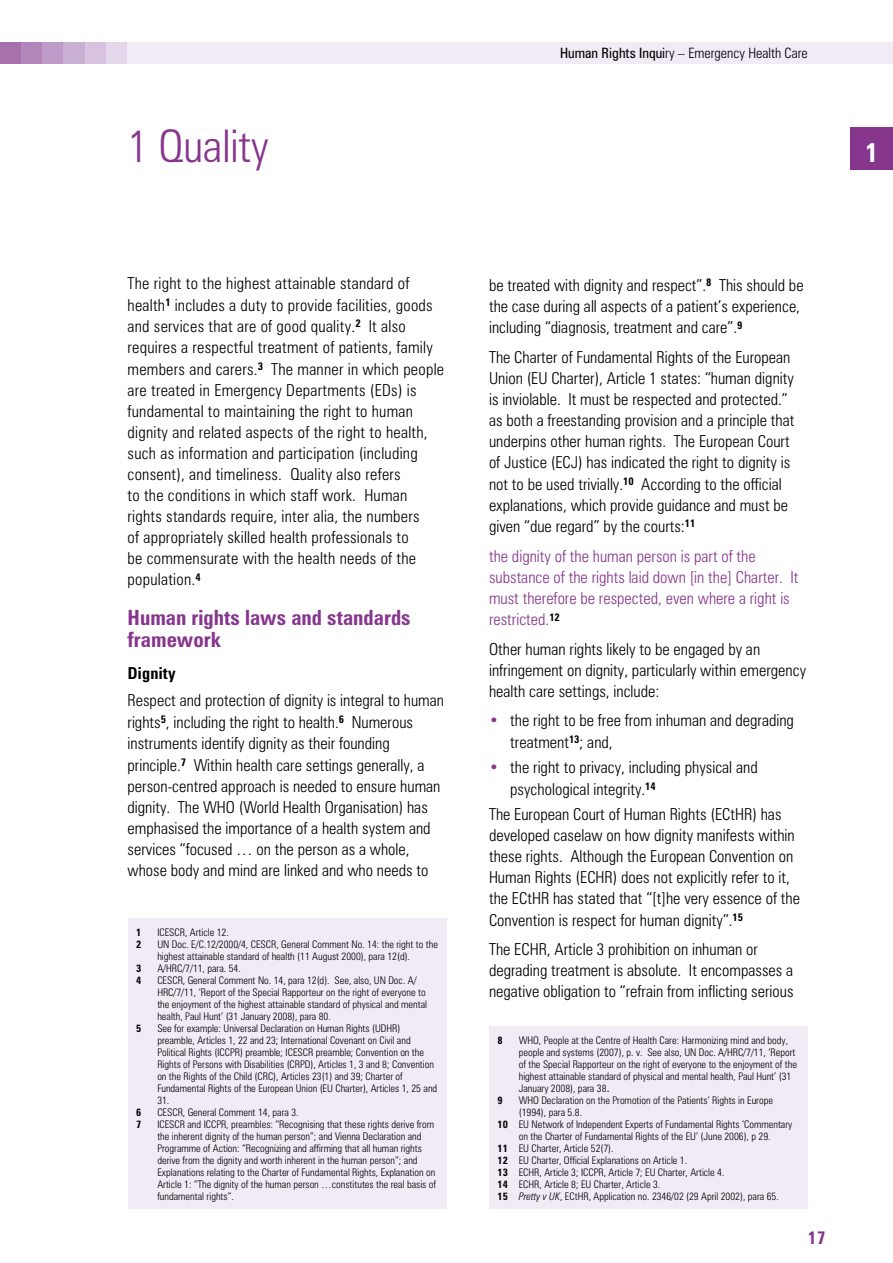
<style>
.page{position:relative;width:893px;height:1263px;background:#fff}
.page>*{position:absolute;margin:0;border:0;box-sizing:border-box;transform-origin:0 0}
._1__Chapter_Heading{font:300 condensed 45px "Zurich BT";color:#86368c}
.MAIN_Body_copy{font:700 condensed 27px "Zurich BT";color:#fff}
._2__Sub_heading{font:700 condensed 21px/22.5px "Zurich BT";color:#86368c}
.MAIN_Body_copy-2{font:700 condensed 18px "Zurich BT";color:#86368c}
.MAIN_Body_copy-3{font:300 condensed 16.5px/21.1px "Zurich BT";color:#000}
.Quote_purple{font:300 condensed 16.5px/21.1px "Zurich BT";color:#86368c}
._3__Sub_head_black{font:700 condensed 16.5px "Zurich BT";letter-spacing:.015em;color:#000}
.Running_Head{font:300 condensed 14.25px "Zurich BT";color:#000}
.Footnote_1{font:300 condensed 10.5px/12px "Zurich BT";color:#000}
.Footnote_1-2{font:700 condensed 10.5px "Zurich BT";color:#000}
.s1{font-weight:400}
.s2{color:#86368c}
.s3{font-size:15px}
.s4{font-weight:700}
.s5{font-style:italic}
</style>
<div class="page">
<div style="left:0;top:43px;width:21px;height:21px;background:#a771ae"></div>
<div style="left:21px;top:43px;width:22px;height:21px;background:#b286bb"></div>
<div style="left:43px;top:43px;width:21px;height:21px;background:#be9bc8"></div>
<div style="left:64px;top:43px;width:21px;height:21px;background:#caafd4"></div>
<div style="left:85px;top:43px;width:21px;height:21px;background:#d7c3e0"></div>
<div style="left:106px;top:43px;width:22px;height:21px;background:#e4d7eb"></div>
<div style="left:128px;top:43px;width:765px;height:21px;background:#f1ebf6"></div>
<div style="left:128px;top:919px;width:318px;height:290px;background:#f1ebf6"></div>
<div style="left:489px;top:1026px;width:319px;height:183px;background:#f1ebf6"></div>
<div style="left:850px;top:128px;width:43px;height:42px;background:#86368c"></div>
<p class="_1__Chapter_Heading" style="left:128px;top:119px;width:143px">1 Quality</p>
<p class="MAIN_Body_copy-3" style="left:128px;top:272px;width:318px">The right to the highest attainable standard of health<sup>1</sup> includes a duty to provide facilities, goods and services that are of good quality.<sup>2</sup> It also requires a respectful treatment of patients, family members and carers.<sup>3</sup> The manner in which people are treated in Emergency Departments (EDs) is fundamental to maintaining the right to human dignity and related aspects of the right to health, such as information and participation (including consent), and timeliness. Quality also refers<br>to the conditions in which staff work. Human rights standards require, inter alia, the numbers<br>of appropriately skilled health professionals to<br>be commensurate with the health needs of the population.<sup>4</sup></p>
<p class="_2__Sub_heading" style="left:128px;top:606px;width:285px">Human rights laws and standards framework</p>
<p class="_3__Sub_head_black" style="left:128px;top:663px;width:50px">Dignity</p>
<p class="MAIN_Body_copy-3" style="left:128px;top:690px;width:318px">Respect and protection of dignity is integral to human rights<sup>5</sup>, including the right to health.<sup>6</sup> Numerous instruments identify dignity as their founding principle.<sup>7</sup> Within health care settings generally, a person-centred approach is needed to ensure human dignity. The WHO (World Health Organisation) has emphasised the importance of a health system and services “focused … on the person as a whole, whose body and mind are linked and who needs to</p>
<p class="Footnote_1-2" style="left:136px;top:926px;width:7px">1</p>
<p class="Footnote_1" style="left:157px;top:927px;width:73px">ICESCR, Article 12.</p>
<p class="Footnote_1-2" style="left:136px;top:938px;width:7px">2</p>
<p class="Footnote_1" style="left:157px;top:939px;width:282px">UN Doc. E/C.12/2000/4, CESCR, General Comment No. 14: the right to the highest attainable standard of health (11 August 2000), para 12(d).</p>
<p class="Footnote_1-2" style="left:136px;top:962px;width:7px">3</p>
<p class="Footnote_1" style="left:157px;top:963px;width:85px">A/HRC/7/11, para. 54.</p>
<p class="Footnote_1-2" style="left:136px;top:974px;width:7px">4</p>
<p class="Footnote_1" style="left:157px;top:975px;width:271px">CESCR, General Comment No. 14, para 12(d). See, also, UN Doc. A/ HRC/7/11, ‘Report of the Special Rapporteur on the right of everyone to the enjoyment of the highest attainable standard of physical and mental health, Paul Hunt’ (31 January 2008), para 80.</p>
<p class="Footnote_1-2" style="left:136px;top:1022px;width:7px">5</p>
<p class="Footnote_1" style="left:157px;top:1023px;width:281px">See for example: Universal Declaration on Human Rights (UDHR) preamble, Articles 1, 22 and 23; International Covenant on Civil and Political Rights (ICCPR) preamble; ICESCR preamble; Convention on the Rights of Persons with Disabilities (CRPD), Articles 1, 3 and 8; Convention on the Rights of the Child (CRC), Articles 23(1) and 39; Charter of Fundamental Rights of the European Union (EU Charter), Articles 1, 25 and 31.</p>
<p class="Footnote_1-2" style="left:136px;top:1106px;width:7px">6</p>
<p class="Footnote_1" style="left:157px;top:1107px;width:143px">CESCR, General Comment 14, para 3.</p>
<p class="Footnote_1-2" style="left:136px;top:1118px;width:7px">7</p>
<p class="Footnote_1" style="left:157px;top:1119px;width:280px">ICESCR and ICCPR, preambles: “Recognising that these rights derive from the inherent dignity of the human person”; and Vienna Declaration and Programme of Action: “Recognizing and affirming that all human rights derive from the dignity and worth inherent in the human person”; and Explanations relating to the Charter of Fundamental Rights, Explanation on Article 1: “The dignity of the human person …constitutes the real basis of fundamental rights”.</p>
<p class="Running_Head" style="left:560px;top:44px;width:249px"><span class="s1">Human Rights Inqui</span>ry – Emergency Health Care</p>
<p class="MAIN_Body_copy" style="left:865px;top:136px;width:15px">1</p>
<p class="MAIN_Body_copy-3" style="left:489px;top:274px;width:316px">be treated with dignity and respect”.<sup>8</sup> This should be the case during all aspects of a patient’s experience, including “diagnosis, treatment and care”.<sup>9</sup></p>
<p class="MAIN_Body_copy-3" style="left:489px;top:346px;width:307px">The Charter of Fundamental Rights of the European Union (EU Charter), Article 1 states: “human dignity is inviolable. It must be respected and protected.” as both a freestanding provision and a principle that underpins other human rights. The European Court of Justice (ECJ) has indicated the right to dignity is not to be used trivially.<sup>10</sup> According to the official explanations, which provide guidance and must be given “due regard” by the courts:<sup>11</sup></p>
<p class="Quote_purple" style="left:489px;top:545px;width:311px">the dignity of the human person is part of the substance of the rights laid down [in the] Charter. It must therefore be respected, even where a right is restricted.<sup>12</sup></p>
<p class="MAIN_Body_copy-3" style="left:489px;top:638px;width:319px">Other human rights likely to be engaged by an infringement on dignity, particularly within emergency health care settings, include:</p>
<p class="MAIN_Body_copy-3" style="left:510px;top:709px;width:285px;line-height:21.6px;text-indent:-21px"><span class="s2">•</span> the right to be free from inhuman and degrading treatment<sup>13</sup>; and,</p>
<p class="MAIN_Body_copy-3" style="left:510px;top:756px;width:249px;line-height:21.6px;text-indent:-21px"><span class="s2">•</span> the right to privacy, including physical and psychological integrity.<sup>14</sup></p>
<p class="MAIN_Body_copy-3" style="left:489px;top:803px;width:312px">The European Court of Human Rights (ECtHR) has developed caselaw on how dignity manifests within these rights. Although the European Convention on Human Rights (ECHR) does not explicitly refer to it, the ECtHR has stated that “[t]he very essence of the Convention is respect for human dignity”.<sup>15</sup></p>
<p class="MAIN_Body_copy-3" style="left:489px;top:939px;width:306px">The ECHR, Article 3 prohibition on inhuman or degrading treatment is absolute. It encompasses a negative obligation to “refrain from inflicting serious</p>
<p class="Footnote_1-2" style="left:497px;top:1034px;width:7px">8</p>
<p class="Footnote_1" style="left:519px;top:1035px;width:280px">WHO, People at the Centre of Health Care: Harmonizing mind and body, people and systems (2007), p. v. See also, UN Doc. A/HRC/7/11, ‘Report of the Special Rapporteur on the right of everyone to the enjoyment of the highest attainable standard of physical and mental health, Paul Hunt’ (31<br>January 2008), para 38<span class="s3">.</span></p>
<p class="Footnote_1-2" style="left:497px;top:1094px;width:7px">9</p>
<p class="Footnote_1" style="left:519px;top:1095px;width:256px">WHO Declaration on the Promotion of the Patients’ Rights in Europe (1994), para 5.8.</p>
<p class="Footnote_1" style="left:497px;top:1119px;width:296px;text-align:center"><span class="s4">10</span> EU Network of Independent Experts of Fundamental Rights ‘Commentary on the Charter of Fundamental Rights of the EU’ (June 2006), p 29.</p>
<p class="Footnote_1" style="left:497px;top:1143px;width:118px"><span class="s4">11</span> EU Charter, Article 52(7).</p>
<p class="Footnote_1" style="left:497px;top:1155px;width:191px"><span class="s4">12</span> EU Charter, Official Explanations on Article 1.</p>
<p class="Footnote_1" style="left:497px;top:1167px;width:228px"><span class="s4">13</span> ECHR, Article 3; ICCPR, Article 7; EU Charter, Article 4.</p>
<p class="Footnote_1" style="left:497px;top:1179px;width:164px"><span class="s4">14</span> ECHR, Article 8; EU Charter, Article 3.</p>
<p class="Footnote_1" style="left:497px;top:1191px;width:283px"><span class="s4">15</span> <span class="s5">Pretty v UK</span>, ECtHR, Application no. 2346/02 (29 April 2002), para 65.</p>
<p class="MAIN_Body_copy-2" style="left:808px;top:1226px;width:19px">17</p>
</div>
